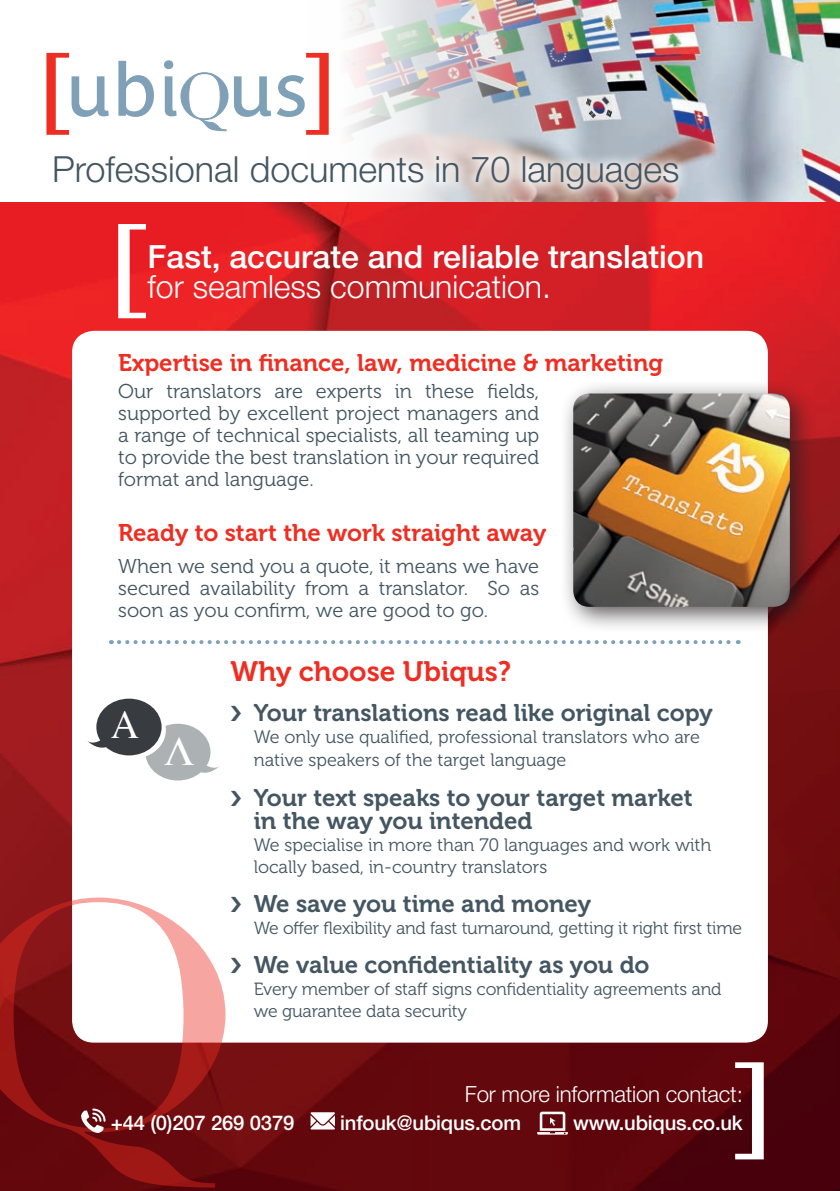
<style>
.page{position:relative;width:840px;height:1191px;background:#fff}
.page>*{position:absolute;margin:0;border:0;box-sizing:border-box;transform-origin:0 0}
.t1{font:39.2px "Times";color:#fff}
.t2{font:300 36px "Helvetica Neue LT Pro";color:#445662}
.t3{font:500 32px "Helvetica Neue LT Pro";color:#fff}
.t4{font:300 32px "Helvetica Neue LT Pro";color:#fff}
.t5{font:28px "Museo 700";color:#ee2e22}
.t6{font:24px/23px "Museo 700";color:#445662}
.t7{font:24px "Museo 700";color:#ee2e22}
.t8{font:300 22.2px "Helvetica Neue LT Pro";letter-spacing:-.01em;color:#fff}
.t9{font:500 20.2px "Helvetica Neue LT Pro";letter-spacing:-.01em;color:#fff}
.t10{font:20px/22px "Museo 300";color:#445662;text-align:justify}
.t11{font:18px/22px "Museo 300";color:#445662}
.t12{font:17.6px/22px "Museo 300";letter-spacing:-.01em;color:#445662}
</style>
<div class="page">
<img style="left:0;top:201px;width:839px;height:990px">
<img style="left:308px;top:0;width:531px;height:201px">
<svg style="left:46px;top:53px;width:63px;height:82px"></svg>
<svg style="left:118px;top:61px;width:36px;height:56px"></svg>
<svg style="left:164px;top:53px;width:164px;height:82px"></svg>
<svg style="left:734px;top:1062px;width:29px;height:97px"></svg>
<div style="left:72px;top:331px;width:695px;height:711px;background:#fff;border-radius:22px"></div>
<svg style="left:0;top:897px;width:225px;height:290px"></svg>
<div style="left:559px;top:380px;width:257px;height:253px;background:#231f20;opacity:.75"></div>
<img style="left:573px;top:393px;width:216px;height:214px">
<svg style="left:118px;top:224px;width:28px;height:94px"></svg>
<svg style="left:88px;top:698px;width:131px;height:82px"></svg>
<svg style="left:119px;top:640px;width:619px;height:4px"></svg>
<svg style="left:81px;top:1108px;width:24px;height:25px"></svg>
<svg style="left:310px;top:1112px;width:25px;height:17px"></svg>
<svg style="left:537px;top:1111px;width:30px;height:23px"></svg>
<div style="left:41px;top:143px;width:649px;height:60px;background:#fff;opacity:.75"></div>
<h2 class="t2" style="left:52px;top:147px;width:628px">Professional documents in 70 languages</h2>
<h3 class="t3" style="left:147px;top:238px;width:558px">Fast, accurate and reliable translation</h3>
<h3 class="t4" style="left:147px;top:267px;width:405px">for seamless communication.</h3>
<p class="t7" style="left:118px;top:350px;width:546px">Expertise in finance, law, medicine &amp; marketing</p>
<p class="t10" style="left:118px;top:380px;width:422px">Our translators are experts in these fields, supported by excellent project managers and a range of technical specialists, all teaming up to provide the best translation in your required format and language.</p>
<p class="t7" style="left:118px;top:519px;width:429px">Ready to start the work straight away</p>
<p class="t10" style="left:118px;top:555px;width:422px">When we send you a quote, it means we have secured availability from a translator. So as soon as you confirm, we are good to go.</p>
<h3 class="t5" style="left:230px;top:656px;width:282px">Why choose Ubiqus?</h3>
<p class="t6" style="left:253px;top:702px;width:460px">Your translations read like original copy</p>
<p class="t11" style="left:253px;top:726px;width:447px">We only use qualified, professional translators who are native speakers of the target language</p>
<p class="t6" style="left:253px;top:786px;width:440px">Your text speaks to your target market in the way you intended</p>
<p class="t11" style="left:253px;top:833px;width:459px">We specialise in more than 70 languages and work with locally based, in-country translators</p>
<p class="t6" style="left:253px;top:892px;width:339px">We save you time and money</p>
<p class="t12" style="left:253px;top:917px;width:489px">We offer flexibility and fast turnaround, getting it right first time</p>
<p class="t6" style="left:253px;top:953px;width:397px">We value confidentiality as you do</p>
<p class="t12" style="left:253px;top:978px;width:469px">Every member of staff signs confidentiality agreements and we guarantee data security</p>
<h1 class="t1" style="left:111px;top:688px;width:30px">A</h1>
<h1 class="t1" style="left:164px;top:715px;width:32px">Λ</h1>
<p class="t8" style="left:464px;top:1080px;width:279px">For more information contact:</p>
<p class="t9" style="left:111px;top:1110px;width:185px">+44 (0)207 269 0379</p>
<p class="t9" style="left:340px;top:1110px;width:182px">infouk@ubiqus.com</p>
<p class="t9" style="left:572px;top:1110px;width:171px">www.ubiqus.co.uk</p>
</div>
